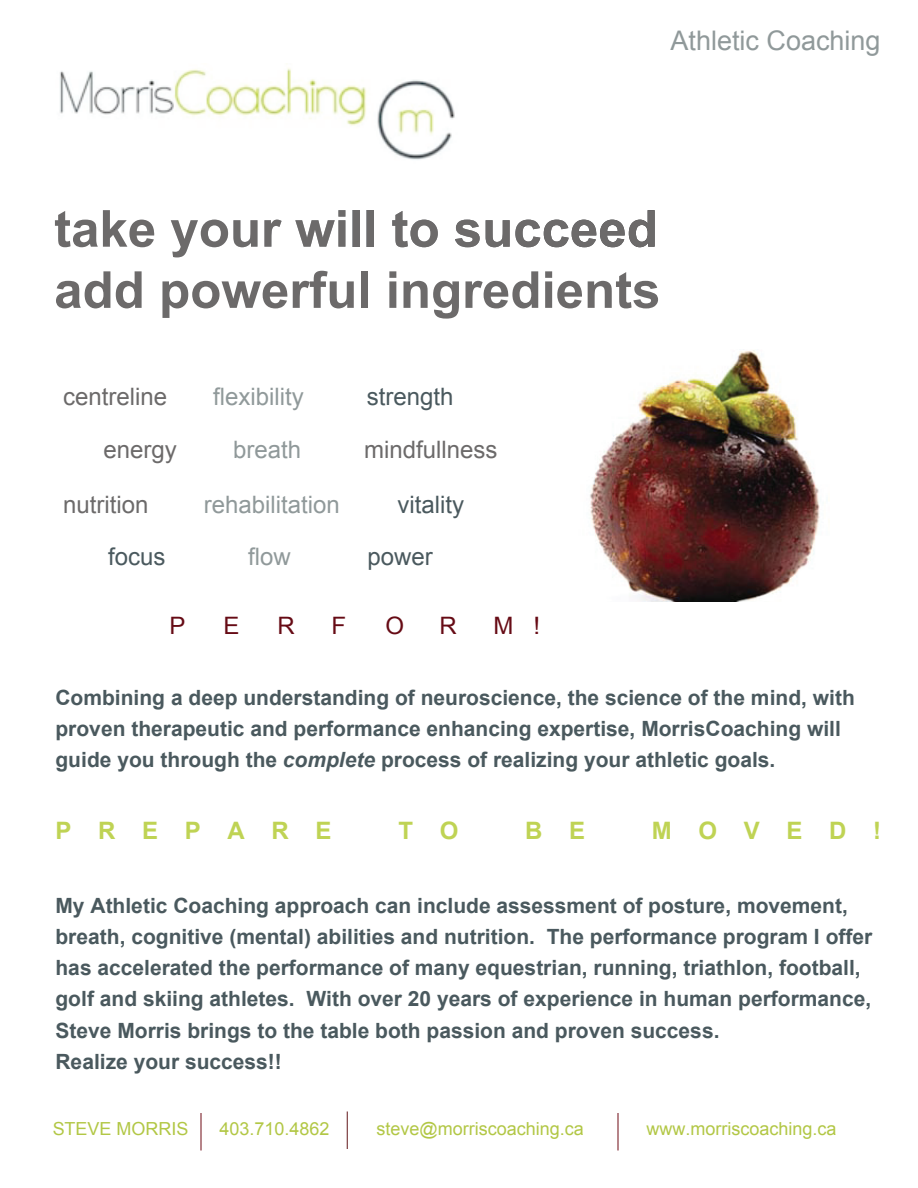
<style>
.page{position:relative;width:918px;height:1188px;background:#fff}
.page>*{position:absolute;margin:0;border:0;box-sizing:border-box;transform-origin:0 0}
.t1{font:700 51px/61.2px "Arial";color:#6c6a6a}
.t2{font:27px "Arial";color:#90999a}
.t3{font:24px "Arial";color:#6c6a6a}
.t4{font:24px "Arial";color:#90999a}
.t5{font:24px "Arial";color:#4a595e}
.t6{font:700 24px "Arial";color:#bfd354}
.t7{font:24px "Arial";color:#660b15}
.t8{font:700 21px/31.2px "Arial";color:#4a595e}
.t9{font:18px "Arial";color:#b2c745}
.s1{font-style:italic}
</style>
<div class="page">
<svg style="left:82px;top:210px;width:72px;height:37px"></svg>
<svg style="left:171px;top:220px;width:86px;height:37px"></svg>
<svg style="left:264px;top:220px;width:18px;height:27px"></svg>
<svg style="left:295px;top:210px;width:50px;height:37px"></svg>
<div style="left:353px;top:210px;width:7px;height:37px;background:#97989c"></div>
<div style="left:367px;top:210px;width:7px;height:37px;background:#939598"></div>
<svg style="left:392px;top:211px;width:46px;height:36px"></svg>
<svg style="left:455px;top:220px;width:25px;height:27px"></svg>
<svg style="left:486px;top:210px;width:169px;height:37px"></svg>
<img style="left:590px;top:350px;width:230px;height:252px">
<img style="left:60px;top:68px;width:395px;height:92px">
<p class="t2" style="left:670px;top:22px;width:212px">Athletic Coaching</p>
<h1 class="t1" style="left:54px;top:200px;width:608px">take your will to succeed add powerful ingredients</h1>
<p class="t3" style="left:63px;top:381px;width:106px">centreline</p>
<p class="t4" style="left:213px;top:381px;width:92px">flexibility</p>
<p class="t3" style="left:104px;top:433px;width:75px">energy</p>
<p class="t4" style="left:233px;top:433px;width:70px">breath</p>
<p class="t3" style="left:364px;top:433px;width:135px">mindfullness</p>
<p class="t3" style="left:63px;top:489px;width:87px">nutrition</p>
<p class="t4" style="left:204px;top:489px;width:138px">rehabilitation</p>
<p class="t5" style="left:398px;top:489px;width:68px">vitality</p>
<p class="t5" style="left:108px;top:541px;width:59px">focus</p>
<p class="t4" style="left:248px;top:541px;width:44px">flow</p>
<p class="t5" style="left:367px;top:541px;width:67px">power</p>
<p class="t5" style="left:367px;top:381px;width:88px">strength</p>
<p class="t7" style="left:169px;top:610px;width:18px">P</p>
<p class="t7" style="left:223px;top:610px;width:18px">E</p>
<p class="t7" style="left:277px;top:610px;width:19px">R</p>
<p class="t7" style="left:331px;top:610px;width:16px">F</p>
<p class="t7" style="left:385px;top:610px;width:20px">O</p>
<p class="t7" style="left:439px;top:610px;width:19px">R</p>
<p class="t7" style="left:493px;top:610px;width:48px">M !</p>
<p class="t8" style="left:56px;top:683px;width:801px">Combining a deep understanding of neuroscience, the science of the mind, with proven therapeutic and performance enhancing expertise, MorrisCoaching will guide you through the <span class="s1">complete</span> process of realizing your athletic goals.</p>
<p class="t6" style="left:56px;top:815px;width:278px">P R E P A R E</p>
<p class="t6" style="left:398px;top:815px;width:62px">T O</p>
<p class="t6" style="left:525px;top:815px;width:62px">B E</p>
<p class="t6" style="left:652px;top:815px;width:231px">M O V E D !</p>
<p class="t8" style="left:56px;top:891px;width:818px">My Athletic Coaching approach can include assessment of posture, movement, breath, cognitive (mental) abilities and nutrition. The performance program I offer has accelerated the performance of many equestrian, running, triathlon, football, golf and skiing athletes. With over 20 years of experience in human performance, Steve Morris brings to the table both passion and proven success.<br>Realize your success!!</p>
<p class="t9" style="left:53px;top:1117px;width:138px">STEVE MORRIS</p>
<p class="t9" style="left:220px;top:1117px;width:112px">403.710.4862</p>
<p class="t9" style="left:377px;top:1117px;width:209px">steve@morriscoaching.ca</p>
<p class="t9" style="left:647px;top:1117px;width:192px">www.morriscoaching.ca</p>
</div>
